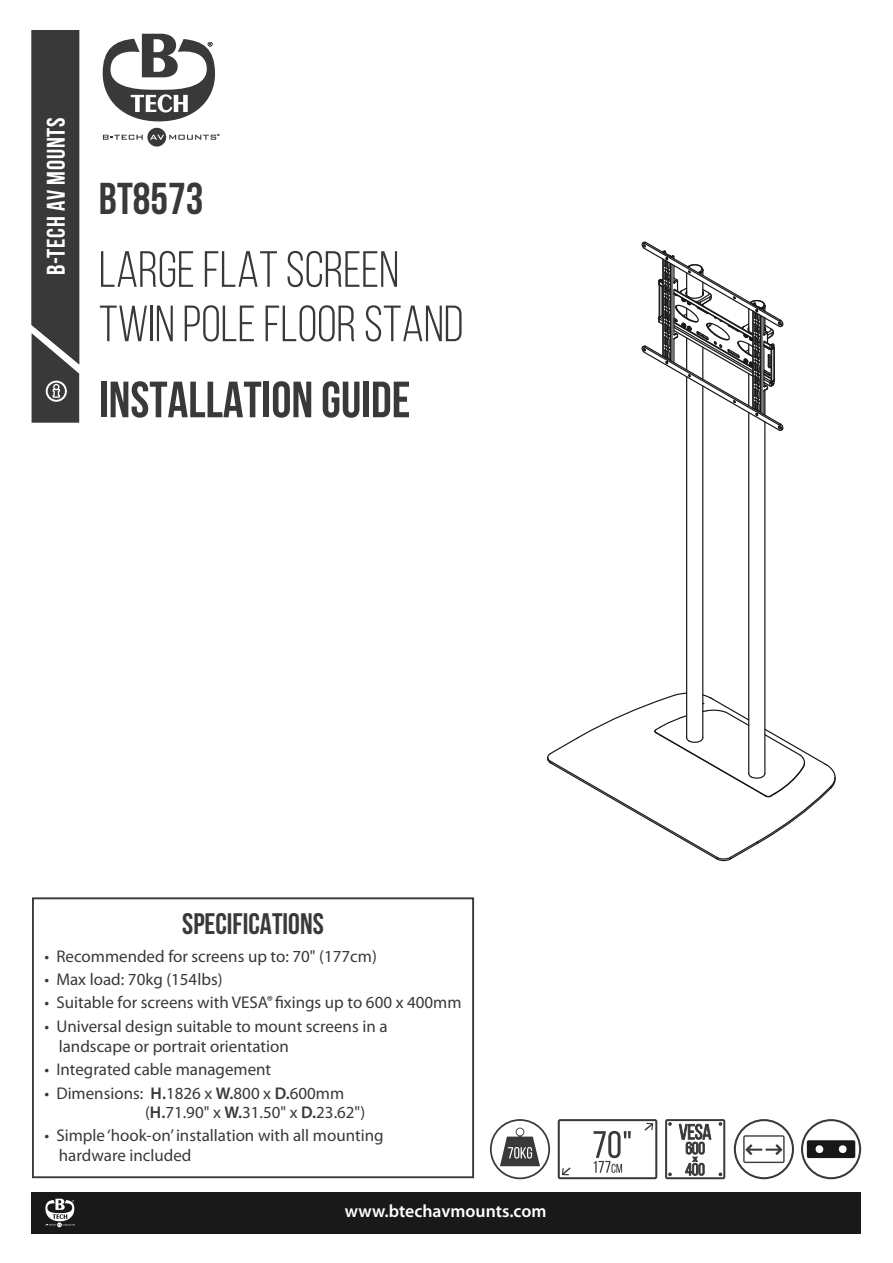
<style>
.page{position:relative;width:893px;height:1263px;background:#fff}
.page>*{position:absolute;margin:0;border:0;box-sizing:border-box;transform-origin:0 0}
.t1{font:50.85px/54.3px "Bebas Neue";color:#393939}
.t2{font:50.85px "Bebas Neue";color:#393939}
.t3{font:44.55px "Bebas Neue";color:#393939}
.t4{font:29.7px "Bebas Neue";color:#393939}
.t5{font:700 25.5px "Bebas Neue";letter-spacing:.03em;color:#fff}
.t6{font:600 17.85px "Myriad Pro";color:#fff}
.t7{font:16.95px/20.4px "Myriad Pro";color:#393939}
.s1{font-size:14.85px}
.s2{font-weight:600}
</style>
<div class="page">
<div style="left:31px;top:1192px;width:829px;height:42px;background:#191919"></div>
<svg style="left:45px;top:1199px;width:30px;height:28px"></svg>
<div style="left:32px;top:30px;width:47px;height:393px;background:#393939"></div>
<svg style="left:102px;top:34px;width:113px;height:87px"></svg>
<svg style="left:103px;top:128px;width:116px;height:19px"></svg>
<div style="left:32px;top:897px;width:442px;height:281px;border:2px solid #393939"></div>
<svg style="left:665px;top:1119px;width:60px;height:60px"></svg>
<div style="left:699px;top:1142px;width:5px;height:12px;border:1px solid #393939;border-radius:3px"></div>
<svg style="left:734px;top:1119px;width:60px;height:60px"></svg>
<svg style="left:558px;top:1119px;width:99px;height:60px"></svg>
<svg style="left:490px;top:1119px;width:60px;height:60px"></svg>
<hr style="left:702px;top:386px;width:1px;height:352px;background:#191919">
<hr style="left:686px;top:377px;width:1px;height:361px;background:#191919">
<hr style="left:764px;top:422px;width:1px;height:351px;background:#191919">
<hr style="left:748px;top:413px;width:1px;height:360px;background:#191919">
<svg style="left:547px;top:692px;width:289px;height:169px"></svg>
<svg style="left:641px;top:241px;width:143px;height:191px"></svg>
<svg style="left:801px;top:1119px;width:60px;height:60px"></svg>
<h3 class="t5" style="left:41px;top:275px;width:160px;rotate:-90deg">B-TECH AV mounts</h3>
<h2 class="t3" style="left:99px;top:173px;width:106px">BT8573</h2>
<h1 class="t1" style="left:99px;top:242px;width:366px">LARGE FLAT SCREEN<br>TWIN POLE FLOOR STAND</h1>
<h1 class="t2" style="left:99px;top:370px;width:313px">INSTALLATION GUIDE</h1>
<h3 class="t4" style="left:182px;top:907px;width:143px">SPECIFICATIONS</h3>
<p class="t7" style="left:44px;top:947px;width:334px">• Recommended for screens up to: 70" (177cm)</p>
<p class="t7" style="left:44px;top:970px;width:180px">• Max load: 70kg (154lbs)</p>
<p class="t7" style="left:44px;top:993px;width:419px">• Suitable for screens with VESA<span class="s1">®</span> fixings up to 600 x 400mm</p>
<p class="t7" style="left:59px;top:1017px;width:330px;text-indent:-14px">• Universal design suitable to mount screens in a landscape or portrait orientation</p>
<p class="t7" style="left:44px;top:1060px;width:228px">• Integrated cable management</p>
<p class="t7" style="left:145px;top:1084px;width:221px;line-height:19px;text-indent:-101px">• Dimensions: <span class="s2">H.</span>1826 x <span class="s2">W.</span>800 x <span class="s2">D.</span>600mm (<span class="s2">H.</span>71.90" x <span class="s2">W.</span>31.50" x <span class="s2">D.</span>23.62")</p>
<p class="t7" style="left:59px;top:1126px;width:326px;text-indent:-14px">• Simple ‘hook-on’ installation with all mounting hardware included</p>
<p class="t6" style="left:345px;top:1205px;width:203px">www.btechavmounts.com</p>
</div>
